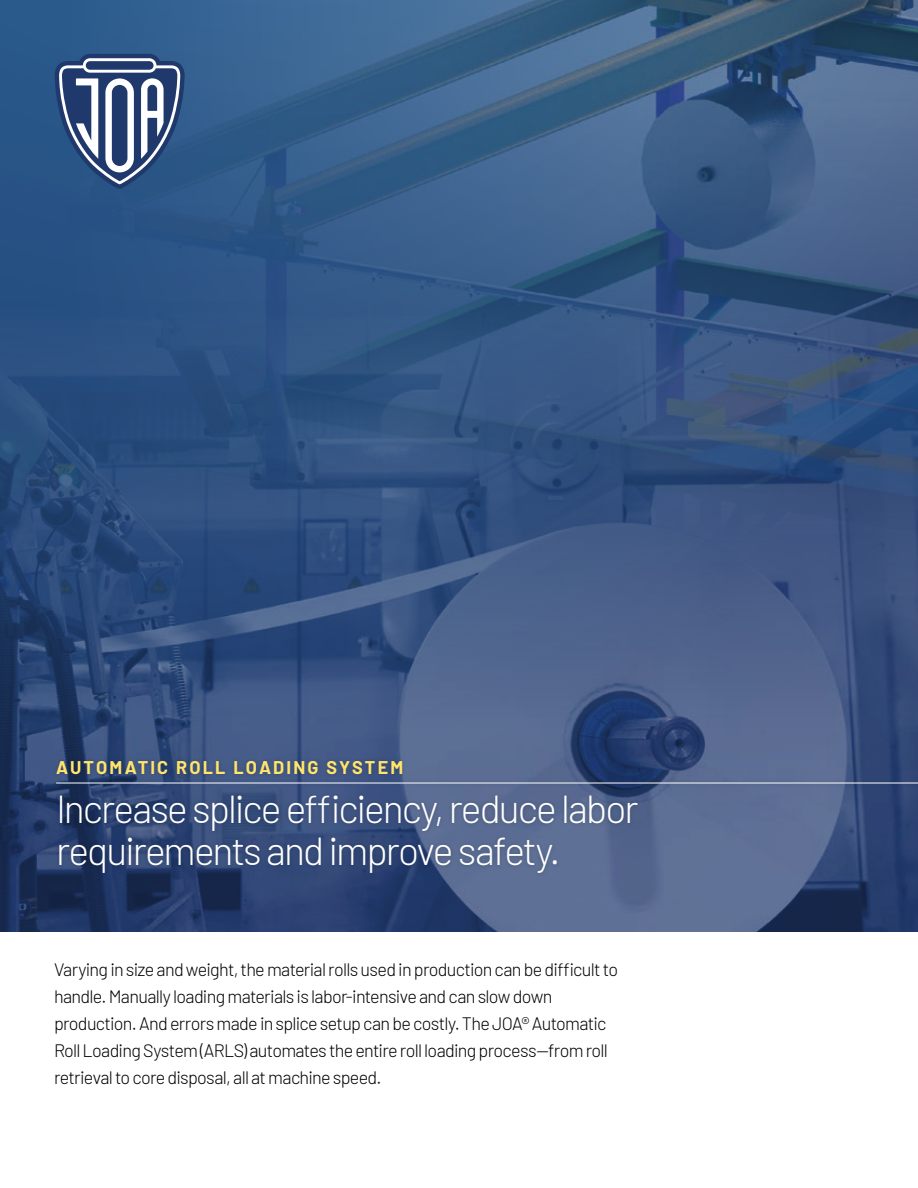
<style>
.page{position:relative;width:918px;height:1188px;background:#fff}
.page>*{position:absolute;margin:0;border:0;box-sizing:border-box;transform-origin:0 0}
.t1{font:300 39px/42px "Barlow";letter-spacing:-.05em;color:#fff}
.t2{font:300 18px/27px "Barlow";letter-spacing:-.04em;color:#000}
.t3{font:700 18px "Barlow";letter-spacing:.12em;color:#ffe56b}
</style>
<div class="page">
<img style="left:38px;top:0;width:880px;height:286px">
<img style="left:0;top:286px;width:918px;height:646px">
<div style="left:52px;top:757px;width:866px;height:120px;background:#000;opacity:.2"></div>
<hr style="left:56px;top:783px;width:862px;height:1px;background:#fff">
<svg style="left:55px;top:54px;width:130px;height:135px"></svg>
<p class="t3" style="left:56px;top:754px;width:349px">AUTOMATIC ROLL LOADING SYSTEM</p>
<p class="t1" style="left:56px;top:785px;width:584px">Increase splice efficiency, reduce labor requirements and improve safety.</p>
<p class="t2" style="left:54px;top:955px;width:566px">Varying in size and weight, the material rolls used in production can be difficult to handle. Manually loading materials is labor-intensive and can slow down production. And errors made in splice setup can be costly. The JOA® Automatic Roll Loading System (ARLS) automates the entire roll loading process—from roll retrieval to core disposal, all at machine speed.</p>
</div>
